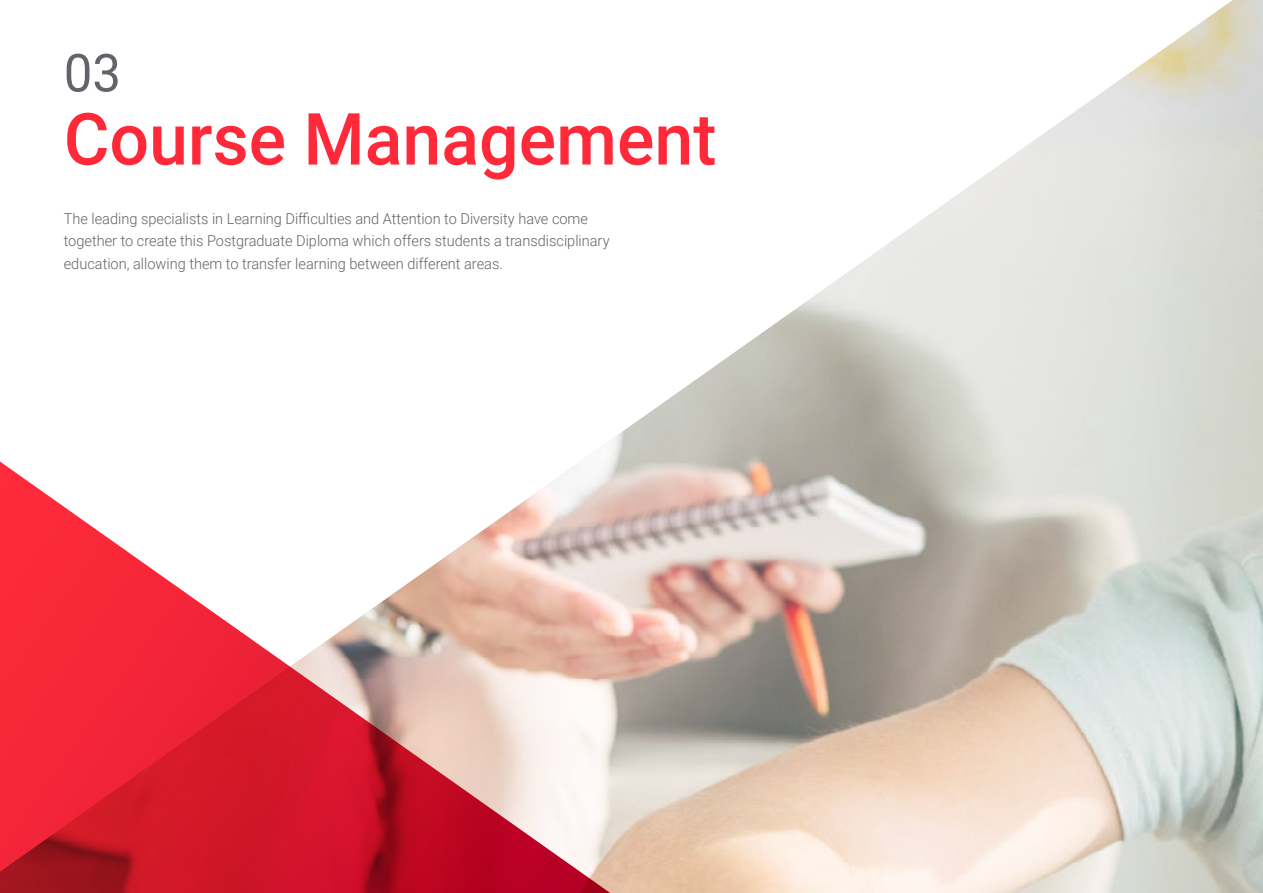
<style>
.page{position:relative;width:1263px;height:893px;background:#fff}
.page>*{position:absolute;margin:0;border:0;box-sizing:border-box;transform-origin:0 0}
.t1{font:500 72px "Roboto";color:#ff293a}
.t2{font:52.5px "Roboto";color:#61646a}
.t3{font:300 15px/22.5px "Roboto";color:#61646a}
</style>
<div class="page">
<img style="left:604px;top:0;width:659px;height:893px">
<svg style="left:0;top:446px;width:640px;height:447px"></svg>
<h2 class="t2" style="left:64px;top:36px;width:59px">03</h2>
<h1 class="t1" style="left:64px;top:89px;width:654px">Course Management</h1>
<p class="t3" style="left:64px;top:207px;width:547px">The leading specialists in Learning Difficulties and Attention to Diversity have come together to create this Postgraduate Diploma which offers students a transdisciplinary education, allowing them to transfer learning between different areas.</p>
</div>
